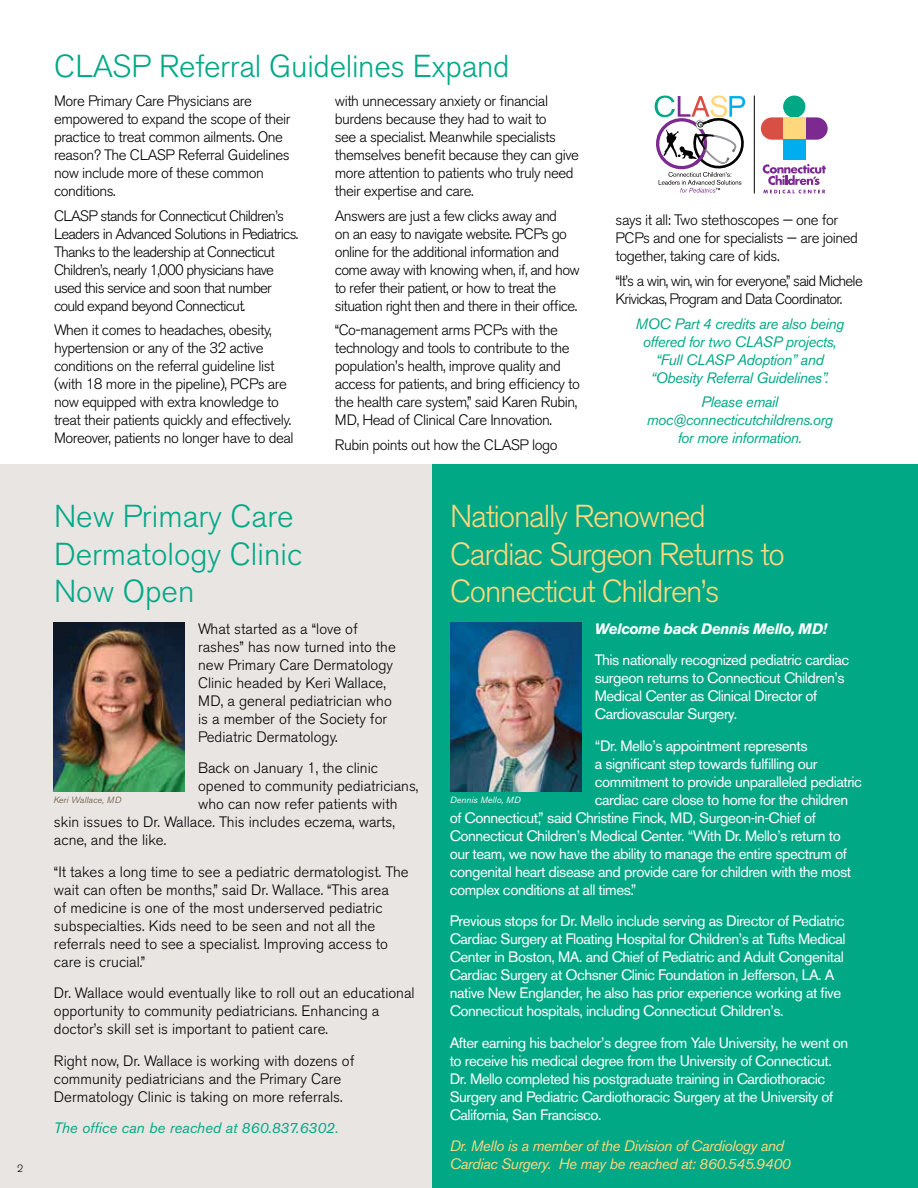
<style>
.page{position:relative;width:918px;height:1188px;background:#fff}
.page>*{position:absolute;margin:0;border:0;box-sizing:border-box;transform-origin:0 0}
.t1{font:300 31.5px/37.8px "Akzidenz Grotesk BE";color:#00a886}
.t2{font:300 31.5px/37.8px "Akzidenz Grotesk BE";letter-spacing:-.04em;color:#ffd77d}
.t3{font:300 15px/18px "Akzidenz Grotesk BE";letter-spacing:-.03em;color:#000}
.t4{font:15px/18px "Akzidenz Grotesk BE";letter-spacing:-.03em;color:#fff}
.t5{font:300 15px/18px "Akzidenz Grotesk BE";color:#000}
.t6{font:300 15px/18px "Akzidenz Grotesk BE";letter-spacing:-.05em;color:#000}
.t7{font:italic 15px/18px "Akzidenz Grotesk BE";letter-spacing:-.03em;color:#00a886;text-align:center}
.t8{font:italic 15px/18px "Akzidenz Grotesk BE";letter-spacing:-.03em;color:#ffd77d}
.t9{font:italic 15px "Akzidenz Grotesk BE";color:#00a886}
.t10{font:italic 700 15px "Akzidenz Grotesk BE";letter-spacing:-.03em;color:#fff}
.t11{font:300 10.5px "Akzidenz Grotesk BE";color:#000}
.t12{font:italic 9px "Akzidenz Grotesk BE";color:#7c6a55}
.t13{font:italic 9px "Akzidenz Grotesk BE";color:#fff}
</style>
<div class="page">
<div style="left:432px;top:464px;width:486px;height:724px;background:#00a886"></div>
<div style="left:0;top:464px;width:432px;height:724px;background:#e9e5e3"></div>
<img style="left:53px;top:622px;width:132px;height:170px">
<img style="left:450px;top:622px;width:131px;height:170px">
<hr style="left:754px;top:96px;width:1px;height:97px;background:#000">
<svg style="left:761px;top:96px;width:67px;height:44px"></svg>
<div style="left:783px;top:117px;width:22px;height:23px;background:#ffd77d"></div>
<div style="left:783px;top:140px;width:22px;height:20px;background:#00aeef"></div>
<svg style="left:763px;top:164px;width:63px;height:29px"></svg>
<svg style="left:654px;top:96px;width:92px;height:97px"></svg>
<p class="t11" style="left:17px;top:1163px;width:8px">2</p>
<h1 class="t1" style="left:54px;top:48px;width:457px">CLASP Referral Guidelines Expand</h1>
<p class="t3" style="left:54px;top:92px;width:238px">More Primary Care Physicians are empowered to expand the scope of their practice to treat common ailments. One reason? The CLASP Referral Guidelines now include more of these common conditions.</p>
<p class="t6" style="left:54px;top:207px;width:246px">CLASP stands for Connecticut Children’s Leaders in Advanced Solutions in Pediatrics.<br>Thanks to the leadership at Connecticut Children’s, nearly 1,000 physicians have used this service and soon that number could expand beyond Connecticut.</p>
<p class="t3" style="left:54px;top:322px;width:241px">When it comes to headaches, obesity, hypertension or any of the 32 active conditions on the referral guideline list (with 18 more in the pipeline), PCPs are now equipped with extra knowledge to treat their patients quickly and effectively.<br>Moreover, patients no longer have to deal</p>
<p class="t3" style="left:335px;top:92px;width:246px">with unnecessary anxiety or financial burdens because they had to wait to<br>see a specialist. Meanwhile specialists themselves benefit because they can give more attention to patients who truly need their expertise and care.</p>
<p class="t3" style="left:335px;top:207px;width:247px">Answers are just a few clicks away and<br>on an easy to navigate website. PCPs go online for the additional information and come away with knowing when, if, and how to refer their patient, or how to treat the situation right then and there in their office.</p>
<p class="t3" style="left:335px;top:322px;width:247px">“Co-management arms PCPs with the technology and tools to contribute to the population’s health, improve quality and access for patients, and bring efficiency to the health care system,” said Karen Rubin, MD, Head of Clinical Care Innovation.</p>
<p class="t3" style="left:335px;top:436px;width:224px">Rubin points out how the CLASP logo</p>
<p class="t3" style="left:616px;top:211px;width:244px">says it all: Two stethoscopes — one for<br>PCPs and one for specialists — are joined together, taking care of kids.</p>
<p class="t6" style="left:616px;top:272px;width:249px">“It’s a win, win, win for everyone,” said Michele<br>Krivickas, Program and Data Coordinator.</p>
<p class="t7" style="left:635px;top:314px;width:210px">MOC Part 4 credits are also being offered for two CLASP projects, “Full CLASP Adoption” and “Obesity Referral Guidelines”.</p>
<p class="t7" style="left:647px;top:393px;width:188px">Please email moc@connecticutchildrens.org for more information.</p>
<h1 class="t1" style="left:54px;top:498px;width:250px">New Primary Care<br>Dermatology Clinic<br>Now Open</h1>
<p class="t5" style="left:198px;top:620px;width:199px">What started as a “love of rashes” has now turned into the new Primary Care Dermatology<br>Clinic headed by Keri Wallace,<br>MD, a general pediatrician who is a member of the Society for<br>Pediatric Dermatology.</p>
<p class="t5" style="left:198px;top:759px;width:182px">Back on January 1, the clinic</p>
<p class="t5" style="left:198px;top:777px;width:222px">opened to community pediatricians,</p>
<p class="t5" style="left:198px;top:795px;width:201px">who can now refer patients with</p>
<p class="t5" style="left:54px;top:813px;width:343px">skin issues to Dr. Wallace. This includes eczema, warts,</p>
<p class="t5" style="left:54px;top:831px;width:114px">acne, and the like.</p>
<p class="t5" style="left:54px;top:863px;width:356px">“It takes a long time to see a pediatric dermatologist. The wait can often be months,” said Dr. Wallace. “This area<br>of medicine is one of the most underserved pediatric subspecialties. Kids need to be seen and not all the referrals need to see a specialist. Improving access to care is crucial.”</p>
<p class="t5" style="left:54px;top:984px;width:362px">Dr. Wallace would eventually like to roll out an educational opportunity to community pediatricians. Enhancing a doctor’s skill set is important to patient care.</p>
<p class="t5" style="left:54px;top:1052px;width:302px">Right now, Dr. Wallace is working with dozens of community pediatricians and the Primary Care<br>Dermatology Clinic is taking on more referrals.</p>
<p class="t9" style="left:54px;top:1119px;width:286px">The office can be reached at 860.837.6302.</p>
<p class="t12" style="left:53px;top:795px;width:70px">Keri Wallace, MD</p>
<h1 class="t2" style="left:450px;top:498px;width:336px">Nationally Renowned<br>Cardiac Surgeon Returns to<br>Connecticut Children’s</h1>
<p class="t10" style="left:595px;top:619px;width:234px">Welcome back Dennis Mello, MD!</p>
<p class="t4" style="left:595px;top:651px;width:256px">This nationally recognized pediatric cardiac surgeon returns to Connecticut Children’s Medical Center as Clinical Director of Cardiovascular Surgery.</p>
<p class="t4" style="left:595px;top:736px;width:214px">“Dr. Mello’s appointment represents</p>
<p class="t4" style="left:595px;top:754px;width:224px">a significant step towards fulfilling our</p>
<p class="t4" style="left:595px;top:772px;width:269px">commitment to provide unparalleled pediatric</p>
<p class="t4" style="left:595px;top:790px;width:255px">cardiac care close to home for the children</p>
<p class="t4" style="left:450px;top:808px;width:368px">of Connecticut,” said Christine Finck, MD, Surgeon-in-Chief of</p>
<p class="t4" style="left:450px;top:826px;width:393px">Connecticut Children’s Medical Center. “With Dr. Mello’s return to</p>
<p class="t4" style="left:450px;top:844px;width:399px">our team, we now have the ability to manage the entire spectrum of</p>
<p class="t4" style="left:450px;top:862px;width:403px">congenital heart disease and provide care for children with the most</p>
<p class="t4" style="left:450px;top:880px;width:188px">complex conditions at all times.”</p>
<p class="t4" style="left:450px;top:912px;width:397px">Previous stops for Dr. Mello include serving as Director of Pediatric Cardiac Surgery at Floating Hospital for Children’s at Tufts Medical Center in Boston, MA. and Chief of Pediatric and Adult Congenital Cardiac Surgery at Ochsner Clinic Foundation in Jefferson, LA. A native New Englander, he also has prior experience working at five Connecticut hospitals, including Connecticut Children’s.</p>
<p class="t4" style="left:450px;top:1033px;width:400px">After earning his bachelor’s degree from Yale University, he went on to receive his medical degree from the University of Connecticut.<br>Dr. Mello completed his postgraduate training in Cardiothoracic Surgery and Pediatric Cardiothoracic Surgery at the University of California, San Francisco.</p>
<p class="t8" style="left:450px;top:1137px;width:342px">Dr. Mello is a member of the Division of Cardiology and<br>Cardiac Surgery. He may be reached at: 860.545.9400</p>
<p class="t13" style="left:450px;top:795px;width:72px">Dennis Mello, MD</p>
</div>
